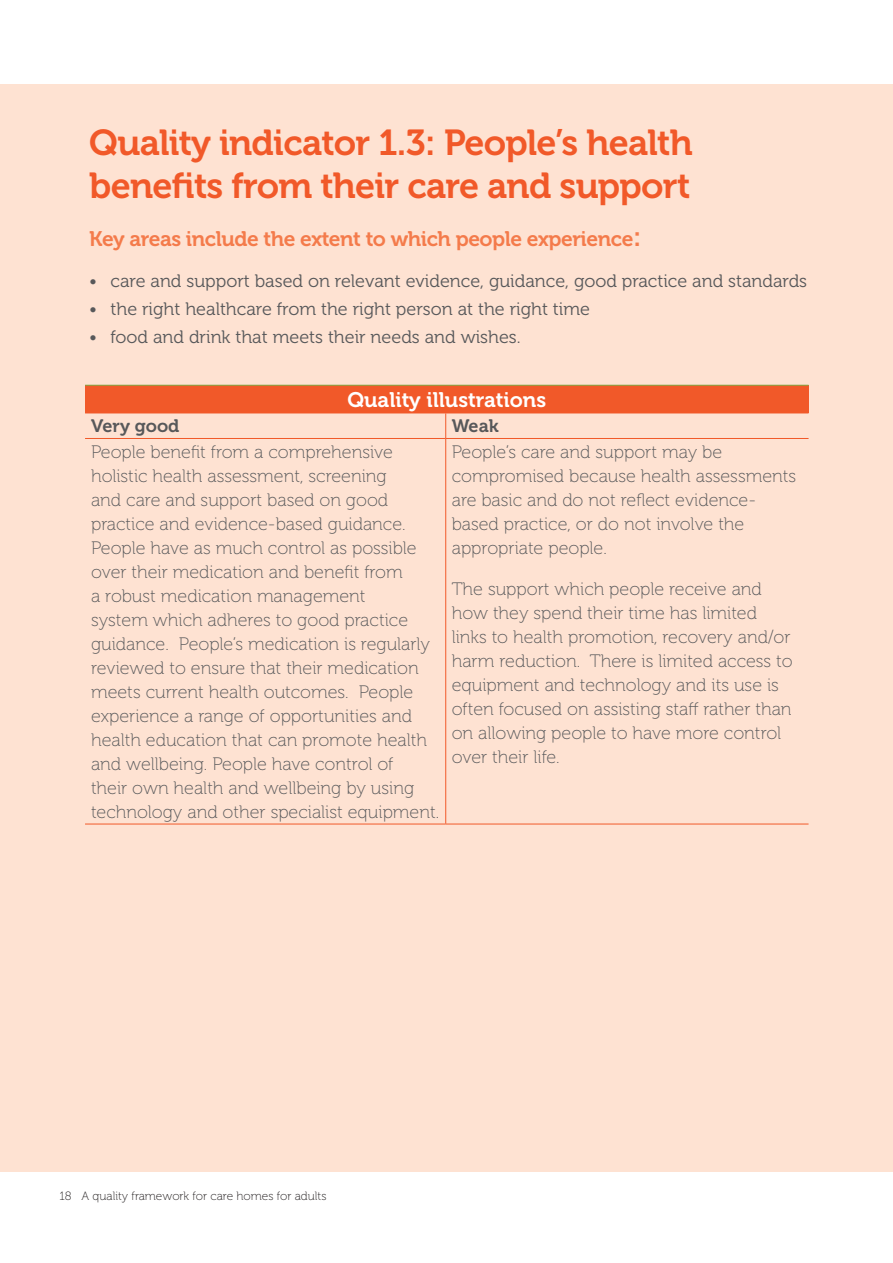
<style>
.page{position:relative;width:893px;height:1263px;background:#fff}
.page>*{position:absolute;margin:0;border:0;box-sizing:border-box;transform-origin:0 0}
.t1{font:36px/43.2px "Museo 700";letter-spacing:-.02em;color:#f15929}
.t2{font:21px "Museo 700";letter-spacing:-.02em;color:#f47b4b}
.t3{font:21px "Museo 700";color:#fff}
.t4{font:18px/24px "Museo 100";color:#57585a}
.t5{font:18px "Museo 300";color:#57585a}
.t6{font:18px "Museo 700";color:#57585a}
.t7{font:12px "Museo 100";color:#231f20}
.s1{font-size:27px}
</style>
<div class="page">
<div style="left:0;top:84px;width:893px;height:1087px;background:#fee2d2"></div>
<div style="left:85px;top:385px;width:723px;height:28px;background:#f15929"></div>
<hr style="left:85px;top:385px;width:361px;height:1px;background:#80a946">
<hr style="left:446px;top:385px;width:362px;height:1px;background:#80a946">
<hr style="left:85px;top:413px;width:361px;height:1px;background:#f15929">
<hr style="left:446px;top:413px;width:362px;height:1px;background:#f15929">
<svg style="left:445px;top:413px;width:1px;height:25px"></svg>
<hr style="left:85px;top:438px;width:361px;height:1px;background:#f15929">
<hr style="left:446px;top:438px;width:362px;height:1px;background:#f15929">
<hr style="left:445px;top:439px;width:1px;height:385px;background:#f15929">
<hr style="left:85px;top:824px;width:361px;height:1px;background:#f15929">
<hr style="left:446px;top:824px;width:362px;height:1px;background:#f15929">
<h1 class="t1" style="left:89px;top:121px;width:605px">Quality indicator 1.3: People’s health benefits from their care and support</h1>
<p class="t2" style="left:89px;top:227px;width:553px">Key areas include the extent to which people experience<span class="s1">:</span></p>
<p class="t5" style="left:89px;top:271px;width:719px">• care and support based on relevant evidence, guidance, good practice and standards</p>
<p class="t5" style="left:89px;top:299px;width:502px">• the right healthcare from the right person at the right time</p>
<p class="t5" style="left:89px;top:327px;width:433px">• food and drink that meets their needs and wishes.</p>
<p class="t3" style="left:347px;top:388px;width:200px">Quality illustrations</p>
<p class="t6" style="left:91px;top:416px;width:90px">Very good</p>
<p class="t6" style="left:452px;top:416px;width:48px">Weak</p>
<p class="t4" style="left:91px;top:440px;width:350px">People benefit from a comprehensive holistic health assessment, screening<br>and care and support based on good practice and evidence-based guidance.<br>People have as much control as possible over their medication and benefit from<br>a robust medication management<br>system which adheres to good practice guidance. People’s medication is regularly reviewed to ensure that their medication meets current health outcomes. People experience a range of opportunities and health education that can promote health and wellbeing. People have control of<br>their own health and wellbeing by using technology and other specialist equipment.</p>
<p class="t4" style="left:452px;top:440px;width:346px">People’s care and support may be compromised because health assessments are basic and do not reflect evidence&shy;based practice, or do not involve the appropriate people.</p>
<p class="t4" style="left:452px;top:577px;width:342px">The support which people receive and how they spend their time has limited links to health promotion, recovery and/or harm reduction. There is limited access to equipment and technology and its use is often focused on assisting staff rather than on allowing people to have more control over their life.</p>
<p class="t7" style="left:60px;top:1189px;width:268px">18 A quality framework for care homes for adults</p>
</div>
